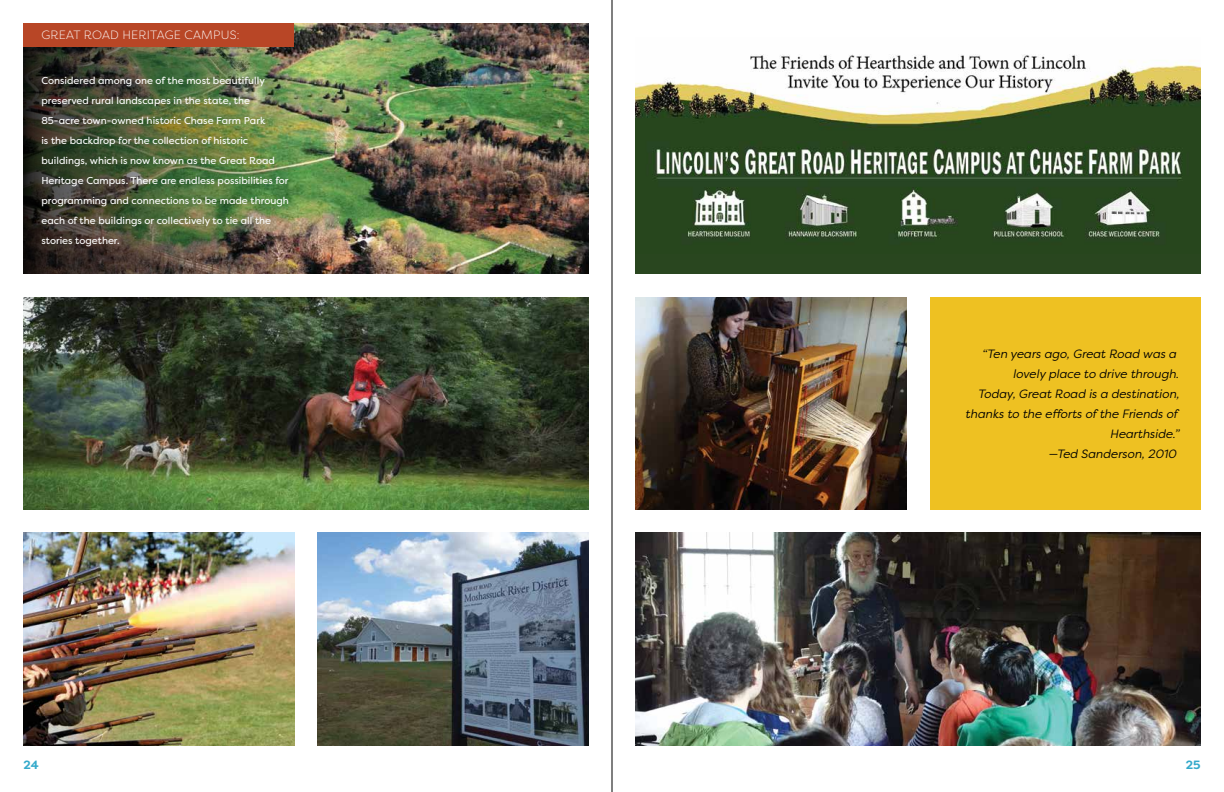
<style>
.page{position:relative;width:1224px;height:792px;background:#fff}
.page>*{position:absolute;margin:0;border:0;box-sizing:border-box;transform-origin:0 0}
.t1{font:italic 12px/20px "Filson Pro";color:#000;text-align:right}
.t2{font:300 12px "Filson Pro";letter-spacing:.02em;color:#fff}
.t3{font:700 12px "Filson Pro";color:#36aacb}
.t4{font:10px/20px "Filson Pro";color:#fff}
</style>
<div class="page">
<img style="left:294px;top:23px;width:295px;height:251px">
<img style="left:23px;top:47px;width:271px;height:227px">
<div style="left:23px;top:23px;width:271px;height:24px;background:#b84626"></div>
<img style="left:23px;top:297px;width:566px;height:213px">
<img style="left:23px;top:533px;width:271px;height:213px">
<img style="left:318px;top:533px;width:271px;height:213px">
<img style="left:635px;top:297px;width:271px;height:213px">
<img style="left:635px;top:533px;width:566px;height:213px">
<div style="left:635px;top:198px;width:566px;height:76px;background:#29461f"></div>
<img style="left:635px;top:54px;width:566px;height:185px">
<div style="left:930px;top:297px;width:271px;height:213px;background:#eec122"></div>
<hr style="left:612px;top:0;width:1px;height:792px;background:#000">
<p class="t2" style="left:42px;top:27px;width:199px">GREAT ROAD HERITAGE CAMPUS:</p>
<p class="t4" style="left:41px;top:70px;width:249px">Considered among one of the most beautifully preserved rural landscapes in the state, the 85-acre town-owned historic Chase Farm Park<br>is the backdrop for the collection of historic buildings, which is now known as the Great Road Heritage Campus. There are endless possibilities for programming and connections to be made through each of the buildings or collectively to tie all the stories together.</p>
<p class="t1" style="left:965px;top:343px;width:215px">“Ten years ago, Great Road was a lovely place to drive through.<br>Today, Great Road is a destination, thanks to the efforts of the Friends of<br>Hearthside.”<br>—Ted Sanderson, 2010</p>
<p class="t3" style="left:23px;top:757px;width:17px">24</p>
<p class="t3" style="left:1186px;top:757px;width:16px">25</p>
</div>
